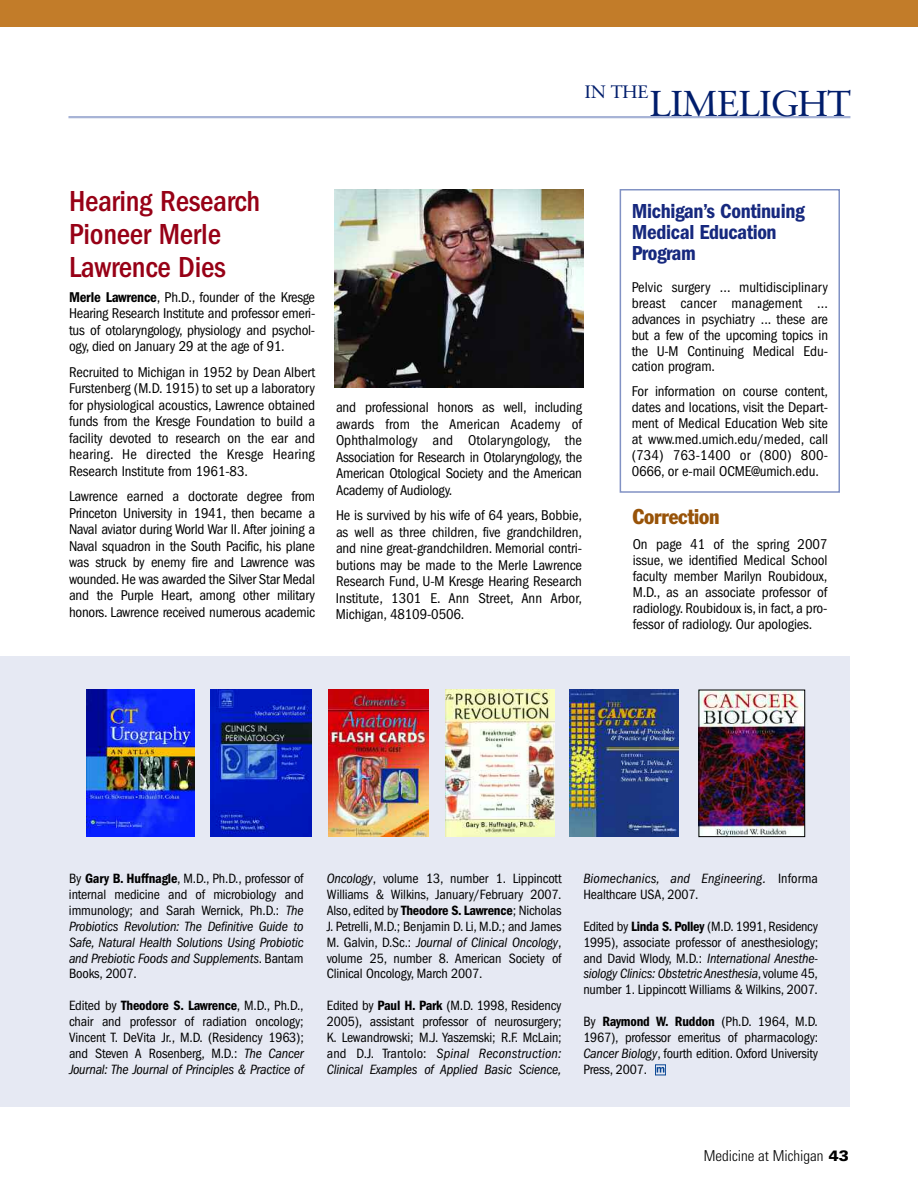
<style>
.page{position:relative;width:918px;height:1188px;background:#fff}
.page>*{position:absolute;margin:0;border:0;box-sizing:border-box;transform-origin:0 0}
.t1{font:36px "Sabon";letter-spacing:-.02em;color:#001d6c}
.t2{font:500 condensed 30px/33px "Franklin Gothic";letter-spacing:-.01em;color:#970116}
.t3{font:600 condensed 21px/21px "Franklin Gothic";letter-spacing:-.015em;color:#16287e}
.t4{font:condensed 21px "Franklin Gothic";letter-spacing:-.01em;color:#985308}
.t5{font:18px "Sabon";color:#001d6c}
.t6{font:300 condensed 15px "Univers";color:#000}
.t7{font:condensed 14.7px/16.5px "Franklin Gothic";letter-spacing:-.005em;color:#000;text-align:justify}
.t8{font:condensed 13.95px/15.9px "Franklin Gothic";letter-spacing:-.01em;color:#000;text-align:justify}
.t9{font:italic condensed 13.95px/15.9px "Franklin Gothic";letter-spacing:-.01em;color:#000;text-align:justify}
.t10{font:italic condensed 13.95px/15.9px "Franklin Gothic";letter-spacing:.01em;color:#000}
.s1{font-weight:600}
.s2{font-style:normal}
.s3{font-weight:600;font-style:normal}
.s4{font-style:italic}
.s5{font-weight:900;font-stretch:normal}
</style>
<div class="page">
<div style="left:0;top:0;width:918px;height:27px;background:#c27c29"></div>
<hr style="left:68px;top:116px;width:782px;height:2px;background:#a7b3d6">
<div style="left:620px;top:189px;width:220px;height:304px;border:2px solid #8192c4"></div>
<div style="left:0;top:656px;width:850px;height:451px;background:#e6e9f3"></div>
<img style="left:87px;top:690px;width:108px;height:147px">
<img style="left:211px;top:690px;width:101px;height:147px">
<img style="left:328px;top:690px;width:101px;height:147px">
<img style="left:445px;top:690px;width:109px;height:147px">
<img style="left:570px;top:690px;width:108px;height:147px">
<img style="left:701px;top:692px;width:102px;height:143px">
<div style="left:699px;top:690px;width:106px;height:147px;border:1px solid #000"></div>
<div style="left:655px;top:1064px;width:11px;height:11px;border:1px solid #074694"></div>
<svg style="left:657px;top:1067px;width:7px;height:6px"></svg>
<img style="left:334px;top:189px;width:250px;height:199px">
<p class="t5" style="left:585px;top:84px;width:65px">IN THE</p>
<h1 class="t1" style="left:650px;top:89px;width:203px">LIMELIGHT</h1>
<h2 class="t2" style="left:69px;top:187px;width:193px">Hearing Research<br>Pioneer Merle<br>Lawrence Dies</h2>
<p class="t7" style="left:69px;top:290px;width:248px"><span class="s1">Merle Lawrence</span>, Ph.D., founder of the Kresge Hearing Research Institute and professor emeri&shy;tus of otolaryngology, physiology and psychol&shy;ogy, died on January 29 at the age of 91.</p>
<p class="t7" style="left:69px;top:365px;width:248px">Recruited to Michigan in 1952 by Dean Albert Furstenberg (M.D. 1915) to set up a laboratory for physiological acoustics, Lawrence obtained funds from the Kresge Foundation to build a facility devoted to research on the ear and hearing. He directed the Kresge Hearing Research Institute from 1961-83.</p>
<p class="t7" style="left:69px;top:489px;width:248px">Lawrence earned a doctorate degree from Princeton University in 1941, then became a Naval aviator during World War II. After joining a Naval squadron in the South Pacific, his plane was struck by enemy fire and Lawrence was wounded. He was awarded the Silver Star Medal and the Purple Heart, among other military honors. Lawrence received numerous academic</p>
<h3 class="t3" style="left:632px;top:202px;width:175px">Michigan’s Continuing<br>Medical Education<br>Program</h3>
<p class="t7" style="left:632px;top:280px;width:198px;line-height:15.9px">Pelvic surgery ... multidisciplinary breast cancer management ... advances in psychiatry ... these are but a few of the upcoming topics in the U-M Continuing Medical Edu&shy;cation program.</p>
<p class="t7" style="left:632px;top:385px;width:198px;line-height:15.9px">For information on course content, dates and locations, visit the Depart&shy;ment of Medical Education Web site at www.med.umich.edu/meded, call (734) 763-1400 or (800) 800- 0666, or e-mail OCME@umich.edu.</p>
<p class="t7" style="left:336px;top:400px;width:248px">and professional honors as well, including awards from the American Academy of Ophthalmology and Otolaryngology, the Association for Research in Otolaryngology, the American Otological Society and the American Academy of Audiology.</p>
<p class="t7" style="left:336px;top:508px;width:248px">He is survived by his wife of 64 years, Bobbie, as well as three children, five grandchildren, and nine great-grandchildren. Memorial contri&shy;butions may be made to the Merle Lawrence Research Fund, U-M Kresge Hearing Research Institute, 1301 E. Ann Street, Ann Arbor, Michigan, 48109-0506.</p>
<h3 class="t4" style="left:633px;top:510px;width:88px">Correction</h3>
<p class="t7" style="left:633px;top:538px;width:196px;line-height:15.9px">On page 41 of the spring 2007 issue, we identified Medical School faculty member Marilyn Roubidoux, M.D., as an associate professor of radiology. Roubidoux is, in fact, a pro&shy;fessor of radiology. Our apologies.</p>
<p class="t9" style="left:69px;top:872px;width:236px"><span class="s2">By</span> <span class="s3">Gary B. Huffnagle</span><span class="s2">, M.D., Ph.D., professor of internal medicine and of microbiology and immunology; and Sarah Wernick, Ph.D.:</span> The Probiotics Revolution: The Definitive Guide to Safe, Natural Health Solutions Using Probiotic and Prebiotic Foods and Supplements<span class="s2">. Bantam Books, 2007.</span></p>
<p class="t8" style="left:69px;top:999px;width:236px">Edited by <span class="s1">Theodore S. Lawrence</span>, M.D., Ph.D., chair and professor of radiation oncology; Vincent T. DeVita Jr., M.D. (Residency 1963); and Steven A Rosenberg, M.D.: <span class="s4">The Cancer Journal: The Journal of Principles &amp; Practice of</span></p>
<p class="t8" style="left:327px;top:872px;width:236px"><span class="s4">Oncology</span>, volume 13, number 1. Lippincott Williams &amp; Wilkins, January/February 2007.<br>Also, edited by <span class="s1">Theodore S. Lawrence</span>; Nicholas J. Petrelli, M.D.; Benjamin D. Li, M.D.; and James M. Galvin, D.Sc.: <span class="s4">Journal of Clinical Oncology</span>, volume 25, number 8. American Society of Clinical Oncology, March 2007.</p>
<p class="t8" style="left:327px;top:999px;width:236px">Edited by <span class="s1">Paul H. Park</span> (M.D. 1998, Residency 2005), assistant professor of neurosurgery; K. Lewandrowski; M.J. Yaszemski; R.F. McLain; and D.J. Trantolo: <span class="s4">Spinal Reconstruction:<br>Clinical Examples of Applied Basic Science,</span></p>
<p class="t10" style="left:583px;top:872px;width:236px">Biomechanics, and Engineering. <span class="s2">Informa<br>Healthcare USA, 2007.</span></p>
<p class="t8" style="left:583px;top:919px;width:236px">Edited by <span class="s1">Linda S. Polley</span> (M.D. 1991, Residency 1995), associate professor of anesthesiology; and David Wlody, M.D.: <span class="s4">International Anesthe&shy;siology Clinics: Obstetric Anesthesia</span>, volume 45, number 1. Lippincott Williams &amp; Wilkins, 2007.</p>
<p class="t8" style="left:583px;top:1015px;width:236px">By <span class="s1">Raymond W. Ruddon</span> (Ph.D. 1964, M.D.<br>1967), professor emeritus of pharmacology:<br><span class="s4">Cancer Biology</span>, fourth edition. Oxford University Press, 2007.</p>
<p class="t6" style="left:704px;top:1150px;width:147px">Medicine at Michigan <span class="s5">43</span></p>
</div>
